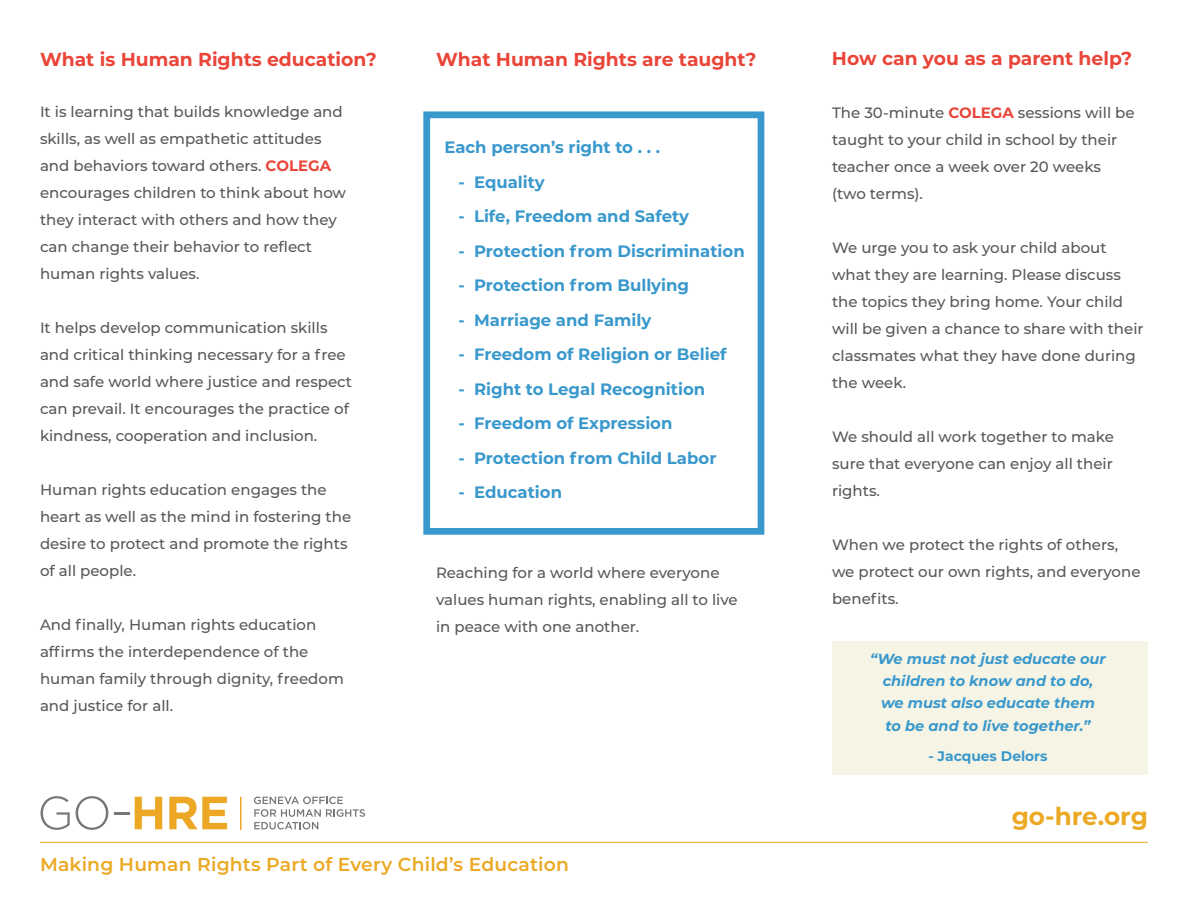
<style>
.page{position:relative;width:1188px;height:918px;background:#fff}
.page>*{position:absolute;margin:0;border:0;box-sizing:border-box;transform-origin:0 0}
.t1{font:700 24.6px "Montserrat";color:#eba924}
.t2{font:700 18.75px "Montserrat";color:#ea4539}
.t3{font:600 18.75px "Montserrat";letter-spacing:.01em;color:#eba924}
.t4{font:700 16.5px "Montserrat";color:#3998cc}
.t5{font:500 15px/27px "Montserrat";color:#57585a}
.t6{font:italic 700 14.55px/22.2px "Montserrat";color:#3998cc;text-align:center}
.t7{font:700 13.8px "Montserrat";color:#3998cc}
.s1{font-weight:700;color:#ea4539}
</style>
<div class="page">
<div style="left:423px;top:111px;width:341px;height:424px;border:7px solid #3998cc"></div>
<div style="left:832px;top:641px;width:316px;height:134px;background:#f6f4e5"></div>
<hr style="left:40px;top:842px;width:1108px;height:1px;background:#eba924">
<svg style="left:41px;top:796px;width:29px;height:34px"></svg>
<svg style="left:76px;top:796px;width:32px;height:34px"></svg>
<hr style="left:114px;top:812px;width:16px;height:3px;background:#77777a">
<svg style="left:135px;top:797px;width:27px;height:32px"></svg>
<svg style="left:169px;top:797px;width:58px;height:32px"></svg>
<hr style="left:241px;top:797px;width:1px;height:32px;background:#eca825">
<svg style="left:254px;top:797px;width:111px;height:33px"></svg>
<p class="t2" style="left:40px;top:45px;width:338px">What is Human Rights education?</p>
<p class="t2" style="left:832px;top:45px;width:302px">How can you as a parent help?</p>
<p class="t2" style="left:436px;top:45px;width:322px">What Human Rights are taught?</p>
<p class="t5" style="left:40px;top:98px;width:308px">It is learning that builds knowledge and skills, as well as empathetic attitudes and behaviors toward others. <span class="s1">COLEGA </span>encourages children to think about how they interact with others and how they can change their behavior to reflect human rights values.</p>
<p class="t5" style="left:40px;top:314px;width:314px">It helps develop communication skills and critical thinking necessary for a free and safe world where justice and respect can prevail. It encourages the practice of kindness, cooperation and inclusion.</p>
<p class="t5" style="left:40px;top:476px;width:313px">Human rights education engages the heart as well as the mind in fostering the desire to protect and promote the rights of all people.</p>
<p class="t5" style="left:40px;top:611px;width:305px">And finally, Human rights education affirms the interdependence of the human family through dignity, freedom and justice for all.</p>
<p class="t4" style="left:444px;top:136px;width:217px">Each person’s right to . . .</p>
<p class="t4" style="left:458px;top:170px;width:88px">- Equality</p>
<p class="t4" style="left:458px;top:205px;width:232px">- Life, Freedom and Safety</p>
<p class="t4" style="left:458px;top:239px;width:288px">- Protection from Discrimination</p>
<p class="t4" style="left:458px;top:274px;width:232px">- Protection from Bullying</p>
<p class="t4" style="left:458px;top:308px;width:194px">- Marriage and Family</p>
<p class="t4" style="left:458px;top:343px;width:270px">- Freedom of Religion or Belief</p>
<p class="t4" style="left:458px;top:377px;width:248px">- Right to Legal Recognition</p>
<p class="t4" style="left:458px;top:412px;width:216px">- Freedom of Expression</p>
<p class="t4" style="left:458px;top:446px;width:260px">- Protection from Child Labor</p>
<p class="t4" style="left:458px;top:481px;width:105px">- Education</p>
<p class="t5" style="left:436px;top:559px;width:303px">Reaching for a world where everyone values human rights, enabling all to live in peace with one another.</p>
<p class="t3" style="left:40px;top:851px;width:530px">Making Human Rights Part of Every Child’s Education</p>
<p class="t5" style="left:832px;top:98px;width:304px">The 30-minute <span class="s1">COLEGA</span> sessions will be taught to your child in school by their teacher once a week over 20 weeks (two terms).</p>
<p class="t5" style="left:832px;top:233px;width:313px">We urge you to ask your child about what they are learning. Please discuss the topics they bring home. Your child will be given a chance to share with their classmates what they have done during the week.</p>
<p class="t5" style="left:832px;top:422px;width:283px;text-align:justify">We should all work together to make sure that everyone can enjoy all their rights.</p>
<p class="t5" style="left:832px;top:530px;width:310px">When we protect the rights of others, we protect our own rights, and everyone benefits.</p>
<p class="t6" style="left:870px;top:647px;width:237px">“We must not just educate our children to know and to do, we must also educate them<br>to be and to live together.”</p>
<p class="t7" style="left:928px;top:746px;width:121px">- Jacques Delors</p>
<p class="t1" style="left:1012px;top:798px;width:138px">go-hre.org</p>
</div>
